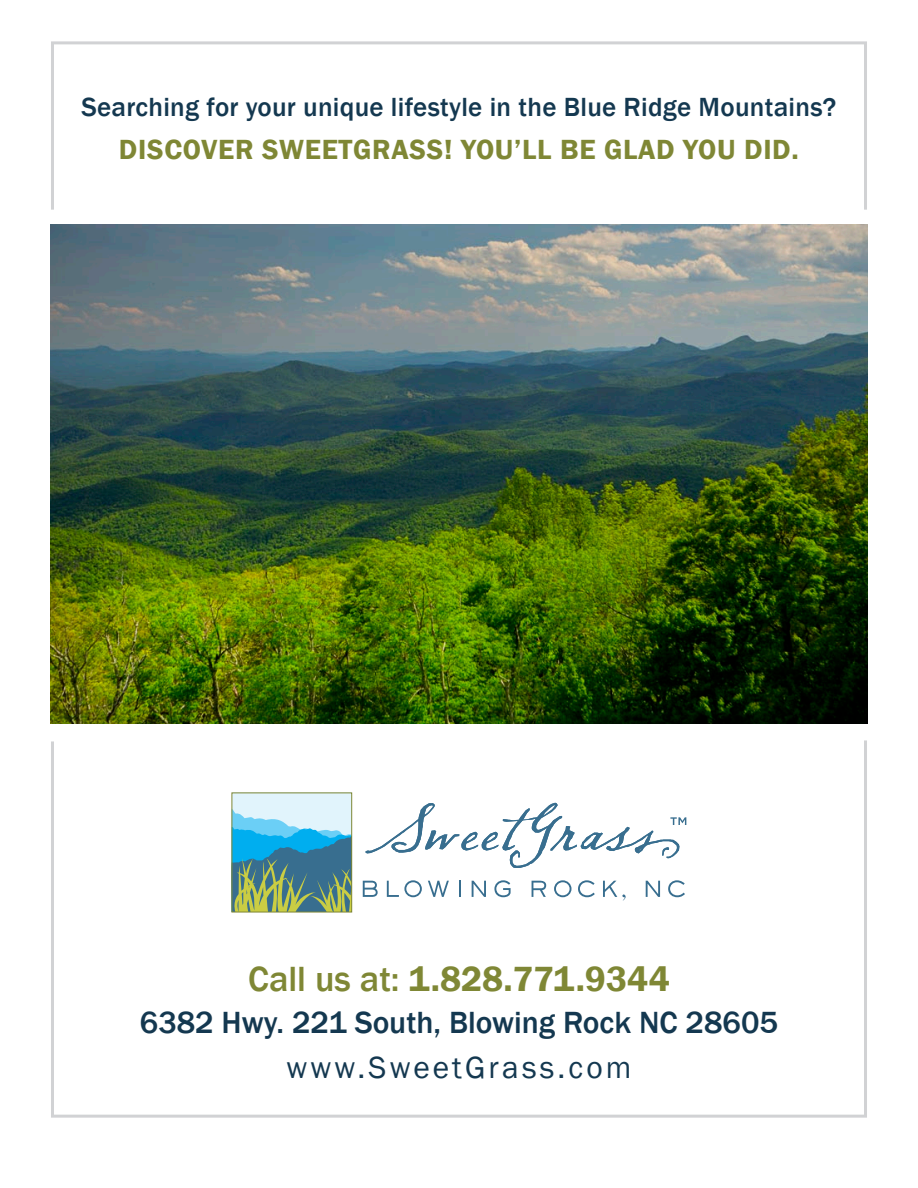
<style>
.page{position:relative;width:918px;height:1188px;background:#fff}
.page>*{position:absolute;margin:0;border:0;box-sizing:border-box;transform-origin:0 0}
.t1{font:600 36px "Franklin Gothic";color:#7f8735}
.t2{font:500 31.5px "Franklin Gothic";color:#143850}
.t3{font:31.5px "Franklin Gothic";letter-spacing:.1em;color:#143850}
.t4{font:600 28.5px "Franklin Gothic";letter-spacing:.025em;color:#7f8735}
.t5{font:500 27px "Franklin Gothic";letter-spacing:.01em;color:#143850}
.s1{font-weight:500}
</style>
<div class="page">
<img style="left:51px;top:225px;width:816px;height:499px">
<svg style="left:51px;top:740px;width:816px;height:378px"></svg>
<div style="left:51px;top:41px;width:816px;height:170px;border:3px solid #d1d2d4"></div>
<svg style="left:363px;top:881px;width:15px;height:16px"></svg>
<svg style="left:387px;top:880px;width:35px;height:17px"></svg>
<svg style="left:428px;top:881px;width:21px;height:16px"></svg>
<svg style="left:459px;top:881px;width:2px;height:16px"></svg>
<svg style="left:472px;top:881px;width:14px;height:16px"></svg>
<svg style="left:494px;top:880px;width:17px;height:17px"></svg>
<svg style="left:532px;top:881px;width:14px;height:16px"></svg>
<svg style="left:554px;top:880px;width:18px;height:17px"></svg>
<svg style="left:578px;top:880px;width:17px;height:17px"></svg>
<svg style="left:603px;top:881px;width:23px;height:20px"></svg>
<svg style="left:646px;top:881px;width:14px;height:16px"></svg>
<svg style="left:668px;top:880px;width:17px;height:17px"></svg>
<svg style="left:365px;top:803px;width:321px;height:65px"></svg>
<div style="left:232px;top:793px;width:119px;height:119px;background:#e1f4fc"></div>
<svg style="left:234px;top:811px;width:116px;height:99px;background:#61a4ab"></svg>
<div style="left:232px;top:793px;width:120px;height:119px;border:1px solid #7f8735"></div>
<p class="t5" style="left:81px;top:90px;width:756px">Searching for your unique lifestyle in the Blue Ridge Mountains?</p>
<p class="t4" style="left:119px;top:132px;width:681px">DISCOVER SWEETGRASS! YOU’LL BE GLAD YOU DID.</p>
<p class="t1" style="left:248px;top:956px;width:423px"><span class="s1">Call us at:</span> 1.828.771.9344</p>
<p class="t2" style="left:140px;top:1003px;width:640px">6382 Hwy. 221 South, Blowing Rock NC 28605</p>
<p class="t3" style="left:286px;top:1048px;width:347px">www.SweetGrass.com</p>
</div>
